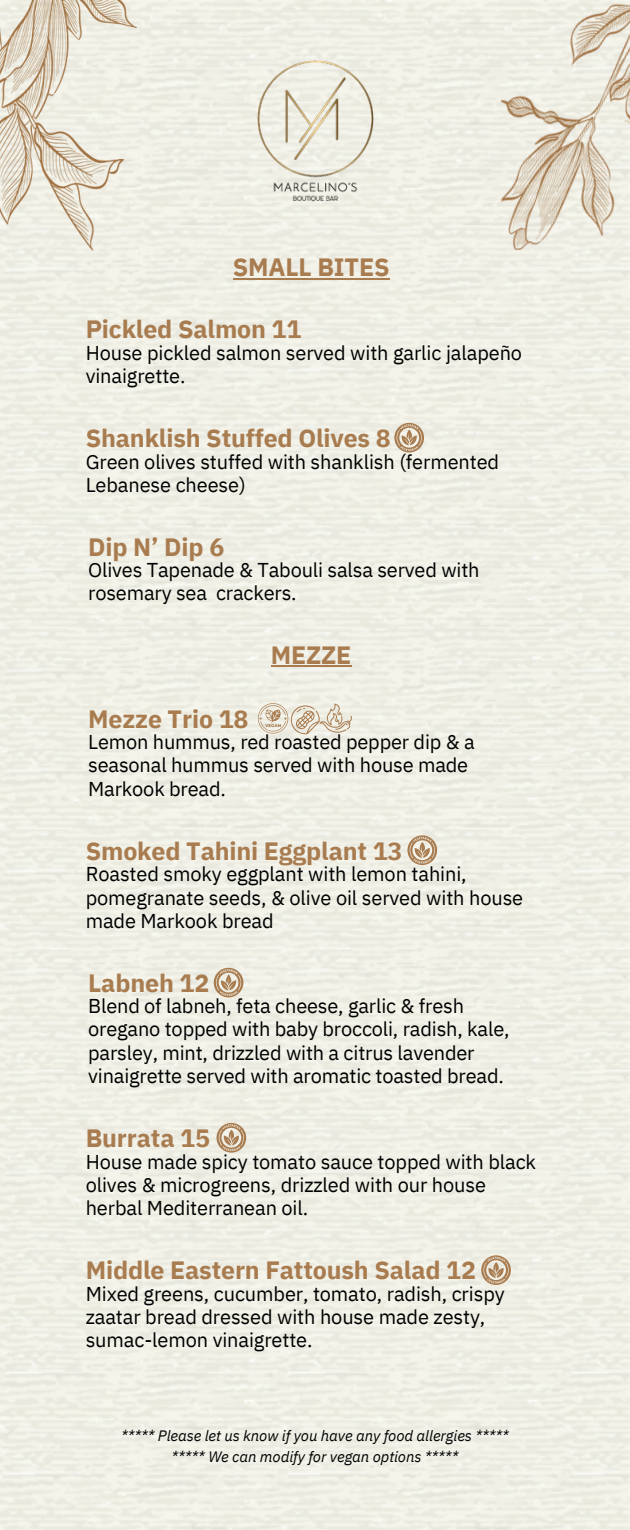
<style>
.page{position:relative;width:630px;height:1530px;background:#efefe6}
.page>*{position:absolute;margin:0;border:0;box-sizing:border-box;transform-origin:0 0}
.t1{font:700 25px "IBM Plex Sans";letter-spacing:-.005em;color:#a97c50}
.t2{font:20px/23.2px "IBM Plex Sans";letter-spacing:-.005em;color:#000}
.t3{font:italic 15px "IBM Plex Sans";letter-spacing:-.005em;color:#000}
</style>
<div class="page">
<img style="left:211px;top:27px;width:192px;height:208px">
<img style="left:0;top:0;width:137px;height:398px">
<img style="left:403px;top:0;width:227px;height:368px">
<svg style="left:394px;top:423px;width:30px;height:30px"></svg>
<svg style="left:258px;top:702px;width:94px;height:32px;background:#dfd6c5"></svg>
<svg style="left:407px;top:835px;width:30px;height:30px"></svg>
<svg style="left:214px;top:968px;width:29px;height:29px"></svg>
<svg style="left:217px;top:1123px;width:29px;height:30px"></svg>
<svg style="left:481px;top:1255px;width:30px;height:30px"></svg>
<hr style="left:233px;top:278px;width:156px;height:2px;background:#a97c50">
<hr style="left:271px;top:666px;width:80px;height:1px;background:#a97c50">
<p class="t1" style="left:233px;top:251px;width:158px">SMALL BITES</p>
<h3 class="t1" style="left:86px;top:312px;width:217px">Pickled Salmon 11</h3>
<h2 class="t2" style="left:86px;top:341px;width:438px">House pickled salmon served with garlic jalapeño vinaigrette.</h2>
<h2 class="t1" style="left:86px;top:421px;width:307px">Shanklish Stuffed Olives 8</h2>
<h1 class="t2" style="left:86px;top:450px;width:415px">Green olives stuffed with shanklish (fermented<br>Lebanese cheese)</h1>
<p class="t1" style="left:88px;top:530px;width:138px">Dip N’ Dip 6</p>
<h2 class="t2" style="left:88px;top:558px;width:393px">Olives Tapenade &amp; Tabouli salsa served with rosemary sea crackers.</h2>
<h3 class="t1" style="left:271px;top:638px;width:82px">MEZZE</h3>
<h3 class="t1" style="left:88px;top:702px;width:162px">Mezze Trio 18</h3>
<p class="t2" style="left:88px;top:730px;width:388px">Lemon hummus, red roasted pepper dip &amp; a seasonal hummus served with house made<br>Markook bread.</p>
<h3 class="t1" style="left:86px;top:834px;width:318px">Smoked Tahini Eggplant 13</h3>
<h2 class="t2" style="left:86px;top:862px;width:439px">Roasted smoky eggplant with lemon tahini, pomegranate seeds, &amp; olive oil served with house made Markook bread</h2>
<h2 class="t1" style="left:88px;top:966px;width:123px">Labneh 12</h2>
<h3 class="t2" style="left:88px;top:994px;width:423px">Blend of labneh, feta cheese, garlic &amp; fresh oregano topped with baby broccoli, radish, kale, parsley, mint, drizzled with a citrus lavender vinaigrette served with aromatic toasted bread.</h3>
<p class="t1" style="left:86px;top:1122px;width:126px">Burrata 15</p>
<h1 class="t2" style="left:86px;top:1150px;width:452px">House made spicy tomato sauce topped with black olives &amp; microgreens, drizzled with our house herbal Mediterranean oil.</h1>
<p class="t1" style="left:86px;top:1253px;width:392px">Middle Eastern Fattoush Salad 12</p>
<p class="t2" style="left:86px;top:1282px;width:421px">Mixed greens, cucumber, tomato, radish, crispy zaatar bread dressed with house made zesty, sumac-lemon vinaigrette.</p>
<h2 class="t3" style="left:121px;top:1425px;width:389px">***** Please let us know if you have any food allergies *****</h2>
<h3 class="t3" style="left:172px;top:1446px;width:288px">***** We can modify for vegan options *****</h3>
</div>
